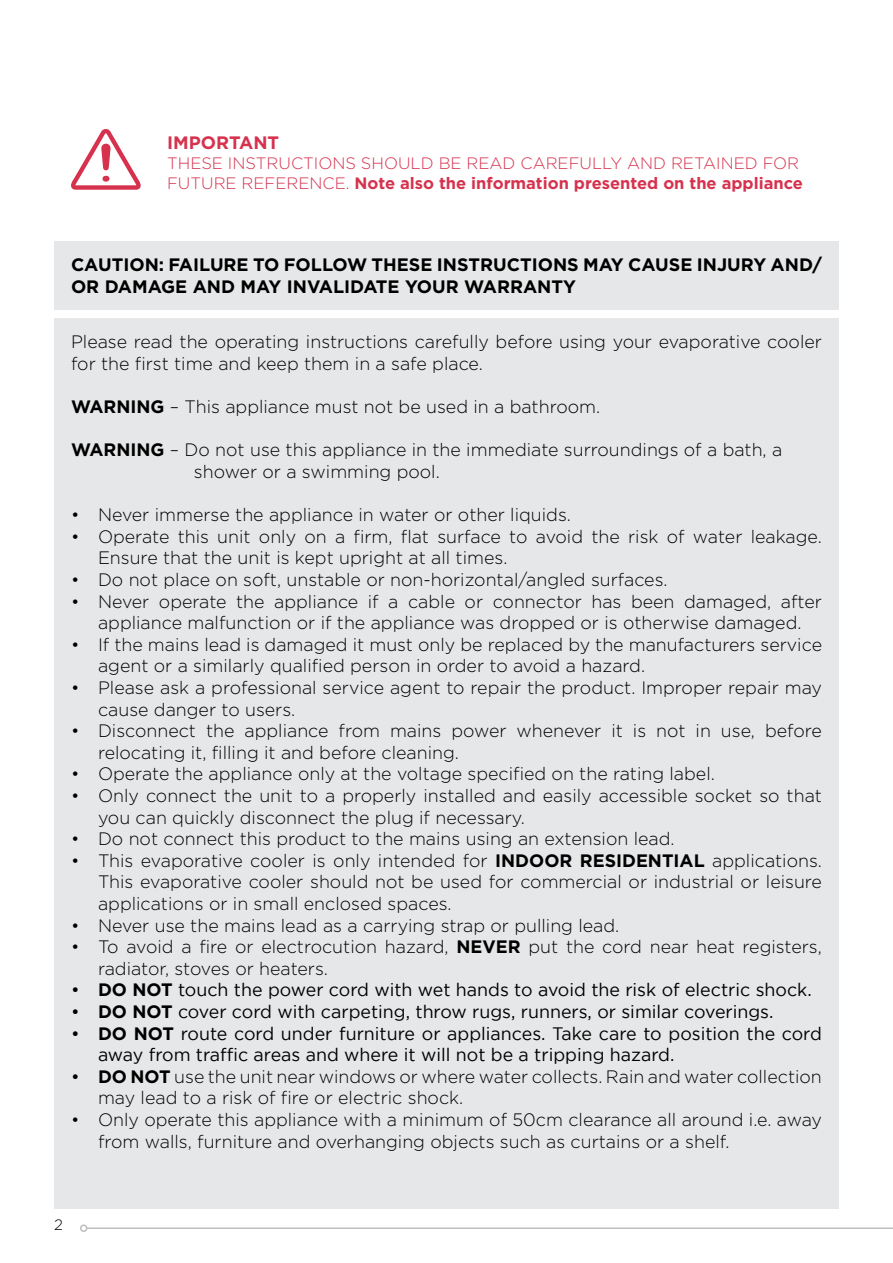
<style>
.page{position:relative;width:893px;height:1263px;background:#fff}
.page>*{position:absolute;margin:0;border:0;box-sizing:border-box;transform-origin:0 0}
.t1{font:300 18px/21.6px "Gotham";color:#000}
.t2{font:18px/21.6px "Gotham";color:#000}
.t3{font:700 18px/21.6px "Gotham";color:#000}
.t4{font:700 18px "Gotham";color:#d6324e}
.t5{font:300 16.5px/19.8px "Gotham";color:#d6324e}
.t6{font:300 15px "Gotham";color:#000}
.s1{font-weight:700}
.s2{font-weight:400}
</style>
<div class="page">
<svg style="left:71px;top:129px;width:70px;height:61px"></svg>
<div style="left:54px;top:242px;width:785px;height:68px;background:#e6e7e8"></div>
<div style="left:54px;top:319px;width:785px;height:890px;background:#e6e7e8"></div>
<hr style="left:87px;top:1227px;width:806px;height:2px;background:#bcbec0">
<div style="left:80px;top:1224px;width:7px;height:8px;border:2px solid #bcbec0;border-radius:50%"></div>
<p class="t4" style="left:167px;top:133px;width:114px">IMPORTANT</p>
<p class="t5" style="left:167px;top:153px;width:637px">THESE INSTRUCTIONS SHOULD BE READ CAREFULLY AND RETAINED FOR<br>FUTURE REFERENCE. <span class="s1">Note also the information presented on the appliance</span></p>
<p class="t3" style="left:71px;top:254px;width:752px">CAUTION: FAILURE TO FOLLOW THESE INSTRUCTIONS MAY CAUSE INJURY AND/<br>OR DAMAGE AND MAY INVALIDATE YOUR WARRANTY</p>
<p class="t1" style="left:71px;top:331px;width:752px">Please read the operating instructions carefully before using your evaporative cooler for the first time and keep them in a safe place.</p>
<p class="t1" style="left:71px;top:396px;width:531px"><span class="s1">WARNING</span> – This appliance must not be used in a bathroom.</p>
<p class="t1" style="left:194px;top:439px;width:590px;text-indent:-123px"><span class="s1">WARNING</span> – Do not use this appliance in the immediate surroundings of a bath, a shower or a swimming pool.</p>
<p class="t1" style="left:71px;top:504px;width:501px">• Never immerse the appliance in water or other liquids.</p>
<p class="t1" style="left:98px;top:525px;width:725px;text-indent:-27px">• Operate this unit only on a firm, flat surface to avoid the risk of water leakage.<br>Ensure that the unit is kept upright at all times.</p>
<p class="t1" style="left:71px;top:569px;width:598px">• Do not place on soft, unstable or non-horizontal/angled surfaces.</p>
<p class="t1" style="left:71px;top:590px;width:752px;text-align:center">• Never operate the appliance if a cable or connector has been damaged, after appliance malfunction or if the appliance was dropped or is otherwise damaged.</p>
<p class="t1" style="left:98px;top:633px;width:725px;text-indent:-27px">• If the mains lead is damaged it must only be replaced by the manufacturers service agent or a similarly qualified person in order to avoid a hazard.</p>
<p class="t1" style="left:98px;top:677px;width:725px;text-indent:-27px">• Please ask a professional service agent to repair the product. Improper repair may cause danger to users.</p>
<p class="t1" style="left:98px;top:720px;width:725px;text-indent:-27px">• Disconnect the appliance from mains power whenever it is not in use, before relocating it, filling it and before cleaning.</p>
<p class="t1" style="left:71px;top:763px;width:645px">• Operate the appliance only at the voltage specified on the rating label.</p>
<p class="t1" style="left:98px;top:785px;width:725px;text-indent:-27px">• Only connect the unit to a properly installed and easily accessible socket so that you can quickly disconnect the plug if necessary.</p>
<p class="t1" style="left:71px;top:828px;width:605px">• Do not connect this product to the mains using an extension lead.</p>
<p class="t1" style="left:98px;top:849px;width:725px;text-align:justify;text-indent:-27px">• This evaporative cooler is only intended for <span class="s1">INDOOR RESIDENTIAL</span> applications.<br>This evaporative cooler should not be used for commercial or industrial or leisure applications or in small enclosed spaces.</p>
<p class="t1" style="left:71px;top:914px;width:550px">• Never use the mains lead as a carrying strap or pulling lead.</p>
<p class="t1" style="left:98px;top:936px;width:725px;text-indent:-27px">• To avoid a fire or electrocution hazard, <span class="s1">NEVER</span> put the cord near heat registers, radiator, stoves or heaters.</p>
<p class="t2" style="left:71px;top:979px;width:742px">• <span class="s1">DO NOT</span> touch the power cord with wet hands to avoid the risk of electric shock.</p>
<p class="t2" style="left:71px;top:1000px;width:704px">• <span class="s1">DO NOT</span> cover cord with carpeting, throw rugs, runners, or similar coverings.</p>
<p class="t2" style="left:98px;top:1022px;width:725px;text-indent:-27px">• <span class="s1">DO NOT</span> route cord under furniture or appliances. Take care to position the cord away from traffic areas and where it will not be a tripping hazard.</p>
<p class="t1" style="left:98px;top:1065px;width:725px;text-indent:-27px"><span class="s2">•</span> <span class="s1">DO NOT</span> use the unit near windows or where water collects. Rain and water collection may lead to a risk of fire or electric shock.</p>
<p class="t1" style="left:98px;top:1109px;width:725px;text-indent:-27px">• Only operate this appliance with a minimum of 50cm clearance all around i.e. away from walls, furniture and overhanging objects such as curtains or a shelf.</p>
<p class="t6" style="left:54px;top:1217px;width:10px">2</p>
</div>
